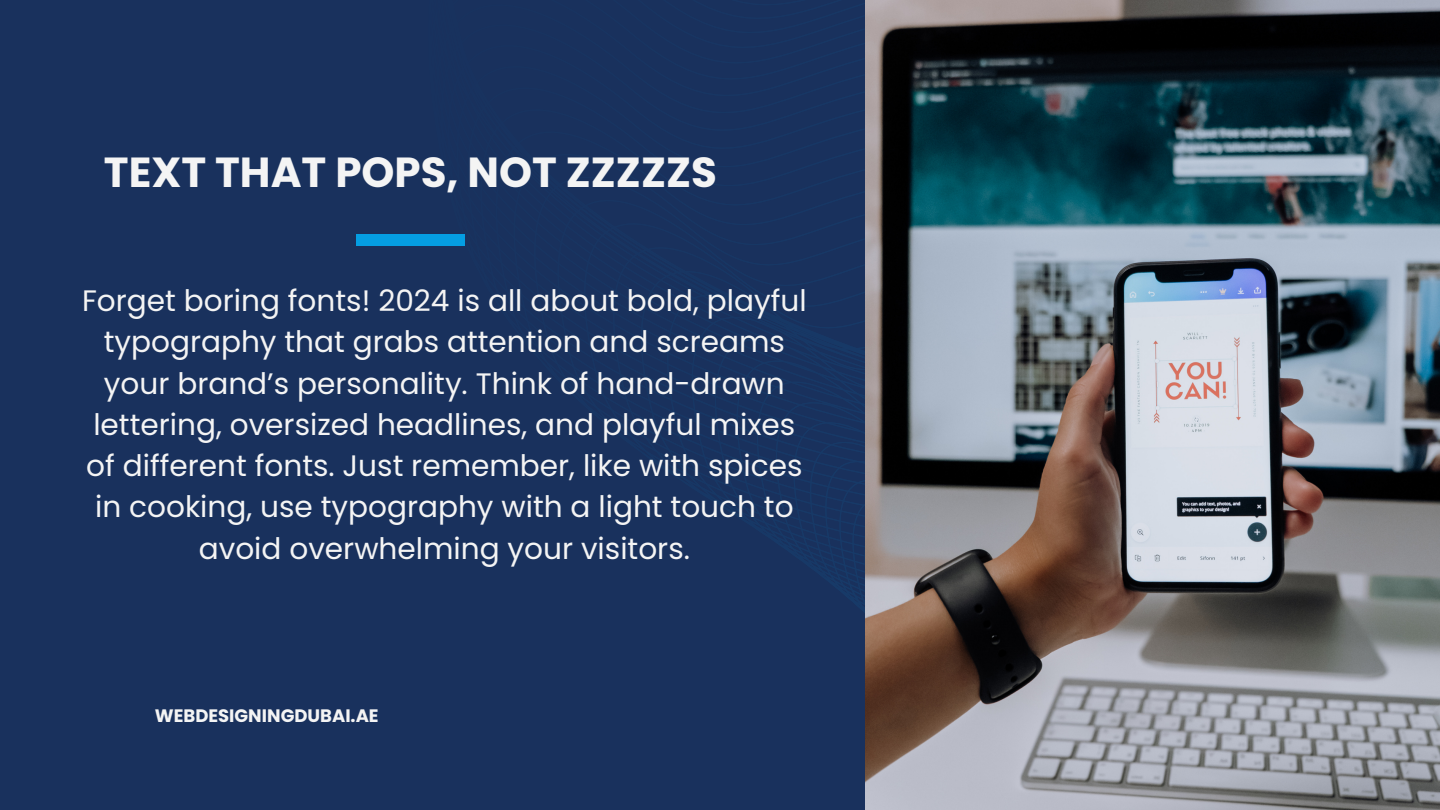
<style>
.page{position:relative;width:1440px;height:810px;background:#19315d}
.page>*{position:absolute;margin:0;border:0;box-sizing:border-box;transform-origin:0 0}
.t1{font:700 42px "Poppins";color:#f4f4f4}
.t2{font:29.6px/41.2px "Poppins";color:#f4f4f4;text-align:center}
.t3{font:700 18px "Poppins";color:#f4f4f4}
</style>
<div class="page">
<img style="left:866px;top:0;width:574px;height:810px">
<div style="left:356px;top:234px;width:109px;height:12px;background:#049ee3"></div>
<p class="t1" style="left:104px;top:142px;width:615px">TEXT THAT POPS, NOT ZZZZZS</p>
<p class="t2" style="left:82px;top:280px;width:726px">Forget boring fonts! 2024 is all about bold, playful typography that grabs attention and screams your brand’s personality. Think of hand-drawn lettering, oversized headlines, and playful mixes of different fonts. Just remember, like with spices in cooking, use typography with a light touch to avoid overwhelming your visitors.</p>
<p class="t3" style="left:155px;top:703px;width:225px">WEBDESIGNINGDUBAI.AE</p>
</div>
